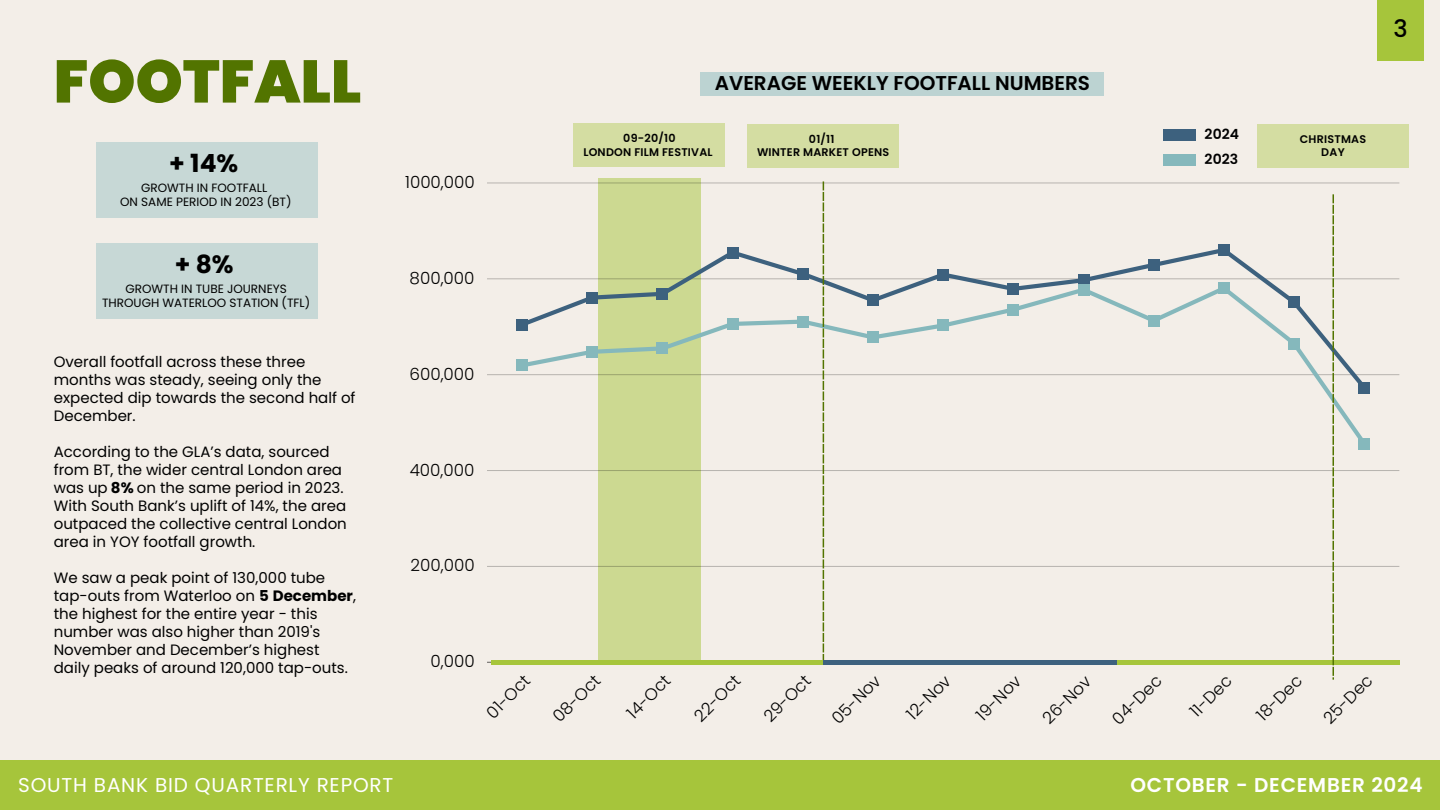
<style>
.page{position:relative;width:1440px;height:810px;background:#f3eee8}
.page>*{position:absolute;margin:0;border:0;box-sizing:border-box;transform-origin:0 0}
.t1{font:900 60px "Poppins";color:#527400}
.t2{font:700 25px "Poppins";color:#000}
.t3{font:500 24px "Poppins";color:#000}
.t4{font:600 20px "Poppins";color:#000}
.t5{font:20px "Poppins";letter-spacing:.04em;color:#fff}
.t6{font:600 20px "Poppins";letter-spacing:.04em;color:#fff}
.t7{font:300 16.8px "Poppins";color:#000}
.t8{font:15px/18px "Poppins";color:#000}
.t9{font:600 14px "Poppins";color:#000}
.t10{font:12px "Poppins";color:#000}
.t11{font:600 11.1px "Poppins";letter-spacing:.02em;color:#000}
.s1{font-weight:700}
</style>
<div class="page">
<div style="left:0;top:761px;width:1440px;height:49px;background:#a6c53b"></div>
<div style="left:1377px;top:0;width:47px;height:61px;background:#a6c53b"></div>
<hr style="left:487px;top:662px;width:912px;height:1px;background:#83807d">
<hr style="left:487px;top:566px;width:912px;height:1px;background:#bbb7b3">
<hr style="left:487px;top:470px;width:912px;height:1px;background:#b8b5b0">
<hr style="left:487px;top:374px;width:912px;height:1px;background:#c1bdb8">
<hr style="left:487px;top:279px;width:912px;height:1px;background:#dfdbd5">
<hr style="left:487px;top:183px;width:912px;height:1px;background:#d7d2cd">
<hr style="left:1086px;top:660px;width:313px;height:4px;background:#a6c53b">
<hr style="left:491px;top:660px;width:332px;height:4px;background:#a6c53b">
<div style="left:748px;top:124px;width:151px;height:44px;background:#d4dda2"></div>
<svg style="left:517px;top:181px;width:853px;height:499px"></svg>
<div style="left:1258px;top:124px;width:151px;height:44px;background:#d4dda2"></div>
<div style="left:574px;top:123px;width:151px;height:44px;background:#d4dda2"></div>
<div style="left:96px;top:143px;width:221px;height:75px;background:#c7d8d6"></div>
<div style="left:1163px;top:129px;width:33px;height:12px;background:#3d617e"></div>
<div style="left:1163px;top:154px;width:33px;height:11px;background:#85b8bc"></div>
<div style="left:96px;top:243px;width:221px;height:76px;background:#c7d8d6"></div>
<div style="left:701px;top:72px;width:403px;height:24px;background:#bcd3d2"></div>
<h2 class="t1" style="left:54px;top:40px;width:309px">FOOTFALL</h2>
<h1 class="t2" style="left:169px;top:146px;width:71px">+ 14%</h1>
<h3 class="t10" style="left:141px;top:179px;width:128px">GROWTH IN FOOTFALL</h3>
<p class="t10" style="left:120px;top:193px;width:173px">ON SAME PERIOD IN 2023 (BT)</p>
<h2 class="t2" style="left:175px;top:246px;width:60px">+8%</h2>
<p class="t10" style="left:125px;top:280px;width:163px">GROWTH IN TUBE JOURNEYS</p>
<p class="t10" style="left:102px;top:294px;width:210px">THROUGH WATERLOO STATION (TFL)</p>
<p class="t8" style="left:54px;top:353px;width:303px">Overall footfall across these three months was steady, seeing only the expected dip towards the second half of<br>December.</p>
<p class="t8" style="left:54px;top:443px;width:295px">According to the GLA’s data, sourced from BT, the wider central London area was up <span class="s1">8%</span> on the same period in 2023.<br>With South Bank’s uplift of 14%, the area outpaced the collective central London area in YOY footfall growth.</p>
<p class="t8" style="left:54px;top:569px;width:304px">We saw a peak point of 130,000 tube tap-outs from Waterloo on <span class="s1">5 December</span>, the highest for the entire year - this number was also higher than 2019's November and December’s highest daily peaks of around 120,000 tap-outs.</p>
<p class="t7" style="left:405px;top:170px;width:71px">1000,000</p>
<p class="t7" style="left:410px;top:266px;width:66px">800,000</p>
<p class="t7" style="left:410px;top:362px;width:67px">600,000</p>
<p class="t7" style="left:410px;top:458px;width:66px">400,000</p>
<p class="t7" style="left:411px;top:554px;width:66px">200,000</p>
<h5 class="t4" style="left:715px;top:69px;width:377px">AVERAGE WEEKLY FOOTFALL NUMBERS</h5>
<h6 class="t11" style="left:623px;top:130px;width:54px">09-20/10</h6>
<p class="t11" style="left:583px;top:144px;width:131px">LONDON FILM FESTIVAL</p>
<p class="t11" style="left:809px;top:131px;width:27px">01/11</p>
<p class="t11" style="left:757px;top:145px;width:134px">WINTER MARKET OPENS</p>
<p class="t9" style="left:1205px;top:125px;width:36px">2024</p>
<h5 class="t9" style="left:1205px;top:149px;width:35px">2023</h5>
<p class="t3" style="left:1393px;top:12px;width:16px">3</p>
<h6 class="t11" style="left:1300px;top:131px;width:68px">CHRISTMAS</h6>
<h6 class="t11" style="left:1321px;top:145px;width:25px">DAY</h6>
<p class="t7" style="left:430px;top:650px;width:46px">0,000</p>
<p class="t7" style="left:481px;top:707px;width:55px;rotate:-45deg">01-Oct</p>
<p class="t7" style="left:548px;top:711px;width:60px;rotate:-45deg">08-Oct</p>
<p class="t7" style="left:622px;top:707px;width:55px;rotate:-45deg">14-Oct</p>
<p class="t7" style="left:689px;top:710px;width:59px;rotate:-45deg">22-Oct</p>
<p class="t7" style="left:758px;top:711px;width:60px;rotate:-45deg">29-Oct</p>
<p class="t7" style="left:826px;top:713px;width:62px;rotate:-45deg">05-Nov</p>
<p class="t7" style="left:901px;top:708px;width:56px;rotate:-45deg">12-Nov</p>
<p class="t7" style="left:971px;top:709px;width:57px;rotate:-45deg">19-Nov</p>
<p class="t7" style="left:1037px;top:713px;width:62px;rotate:-45deg">26-Nov</p>
<p class="t7" style="left:1107px;top:713px;width:63px;rotate:-45deg">04-Dec</p>
<p class="t7" style="left:1185px;top:706px;width:53px;rotate:-45deg">1 -Dec</p>
<p class="t7" style="left:1251px;top:709px;width:58px;rotate:-45deg">18-Dec</p>
<p class="t7" style="left:1318px;top:713px;width:63px;rotate:-45deg">25-Dec</p>
<p class="t5" style="left:18px;top:771px;width:377px">SOUTH BANK BID QUARTERLY REPORT</p>
<p class="t6" style="left:1130px;top:771px;width:294px">OCTOBER - DECEMBER 2024</p>
</div>
